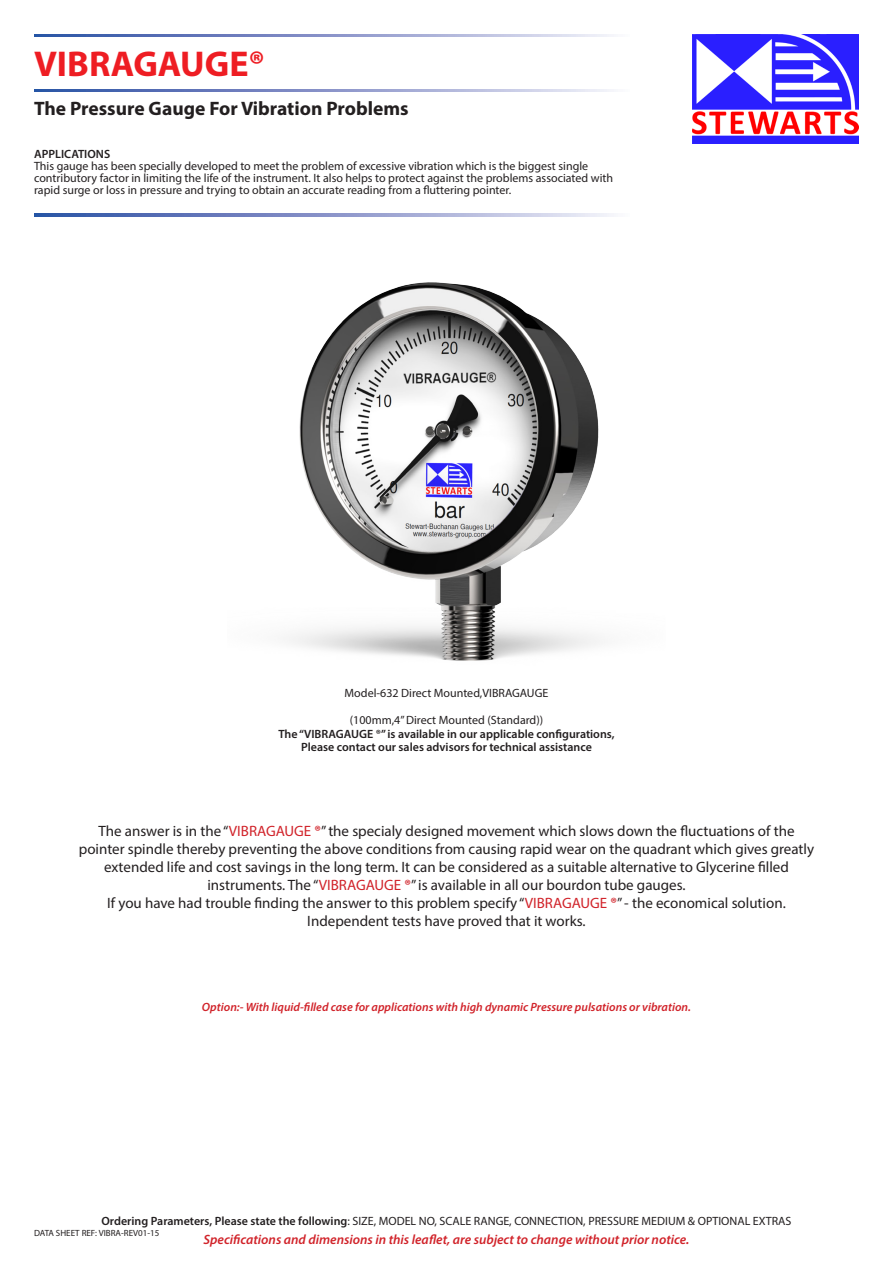
<style>
.page{position:relative;width:893px;height:1263px;background:#fff}
.page>*{position:absolute;margin:0;border:0;box-sizing:border-box;transform-origin:0 0}
.t1{font:700 36px "Myriad Pro";color:#ee1d23}
.t2{font:700 19.5px "Myriad Pro";color:#231f20}
.t3{font:15px/18px "Myriad Pro";color:#231f20;text-align:center}
.t4{font:italic 600 13.5px "Myriad Pro";color:#d1232a}
.t5{font:12px "Myriad Pro";color:#231f20}
.t6{font:600 12px "Myriad Pro";color:#231f20}
.t7{font:italic 600 12px "Myriad Pro";color:#d1232a}
.t8{font:9px "Myriad Pro";color:#231f20}
.s1{color:#d1232a}
.s2{font-weight:600;color:#d1232a}
.s3{font-weight:600}
</style>
<div class="page">
<svg style="left:34px;top:34px;width:577px;height:2px"></svg>
<svg style="left:34px;top:90px;width:577px;height:2px"></svg>
<img style="left:693px;top:34px;width:166px;height:109px">
<svg style="left:34px;top:214px;width:577px;height:2px"></svg>
<img style="left:289px;top:282px;width:311px;height:379px">
<h1 class="t1" style="left:34px;top:41px;width:233px">VIBRAGAUGE®</h1>
<p class="t2" style="left:34px;top:96px;width:376px">The Pressure Gauge For Vibration Problems</p>
<p class="t6" style="left:34px;top:147px;width:78px">APPLICATIONS</p>
<p class="t5" style="left:34px;top:159px;width:556px">This gauge has been specially developed to meet the problem of excessive vibration which is the biggest single</p>
<p class="t5" style="left:34px;top:171px;width:581px">contributory factor in limiting the life of the instrument. It also helps to protect against the problems associated with</p>
<p class="t5" style="left:34px;top:183px;width:479px">rapid surge or loss in pressure and trying to obtain an accurate reading from a fluttering pointer.</p>
<p class="t5" style="left:345px;top:686px;width:205px">Model-632 Direct Mounted,VIBRAGAUGE</p>
<p class="t5" style="left:350px;top:713px;width:195px">(100mm,4” Direct Mounted (Standard))</p>
<p class="t6" style="left:278px;top:726px;width:338px">The “VIBRAGAUGE ®” is available in our applicable configurations,</p>
<p class="t6" style="left:301px;top:740px;width:292px">Please contact our sales advisors for technical assistance</p>
<p class="t3" style="left:79px;top:821px;width:737px">The answer is in the “<span class="s1">VIBRAGAUGE</span> <span class="s2">®</span>” the specialy designed movement which slows down the fluctuations of the pointer spindle thereby preventing the above conditions from causing rapid wear on the quadrant which gives greatly extended life and cost savings in the long term. It can be considered as a suitable alternative to Glycerine filled</p>
<p class="t3" style="left:207px;top:875px;width:480px">instruments. The “<span class="s1">VIBRAGAUGE</span> <span class="s2">®</span>” is available in all our bourdon tube gauges.</p>
<p class="t3" style="left:107px;top:893px;width:680px">If you have had trouble finding the answer to this problem specify “<span class="s1">VIBRAGAUGE</span> <span class="s2">®</span>” - the economical solution.</p>
<p class="t3" style="left:307px;top:911px;width:280px">Independent tests have proved that it works.</p>
<p class="t7" style="left:202px;top:1000px;width:490px">Option:- With liquid-filled case for applications with high dynamic Pressure pulsations or vibration.</p>
<p class="t5" style="left:101px;top:1214px;width:692px"><span class="s3">Ordering Parameters, Please state the following</span>: SIZE, MODEL NO, SCALE RANGE, CONNECTION, PRESSURE MEDIUM &amp; OPTIONAL EXTRAS</p>
<p class="t8" style="left:34px;top:1227px;width:127px">DATA SHEET REF: VIBRA-REV01-15</p>
<p class="t4" style="left:204px;top:1231px;width:487px">Specifications and dimensions in this leaflet, are subject to change without prior notice.</p>
</div>
